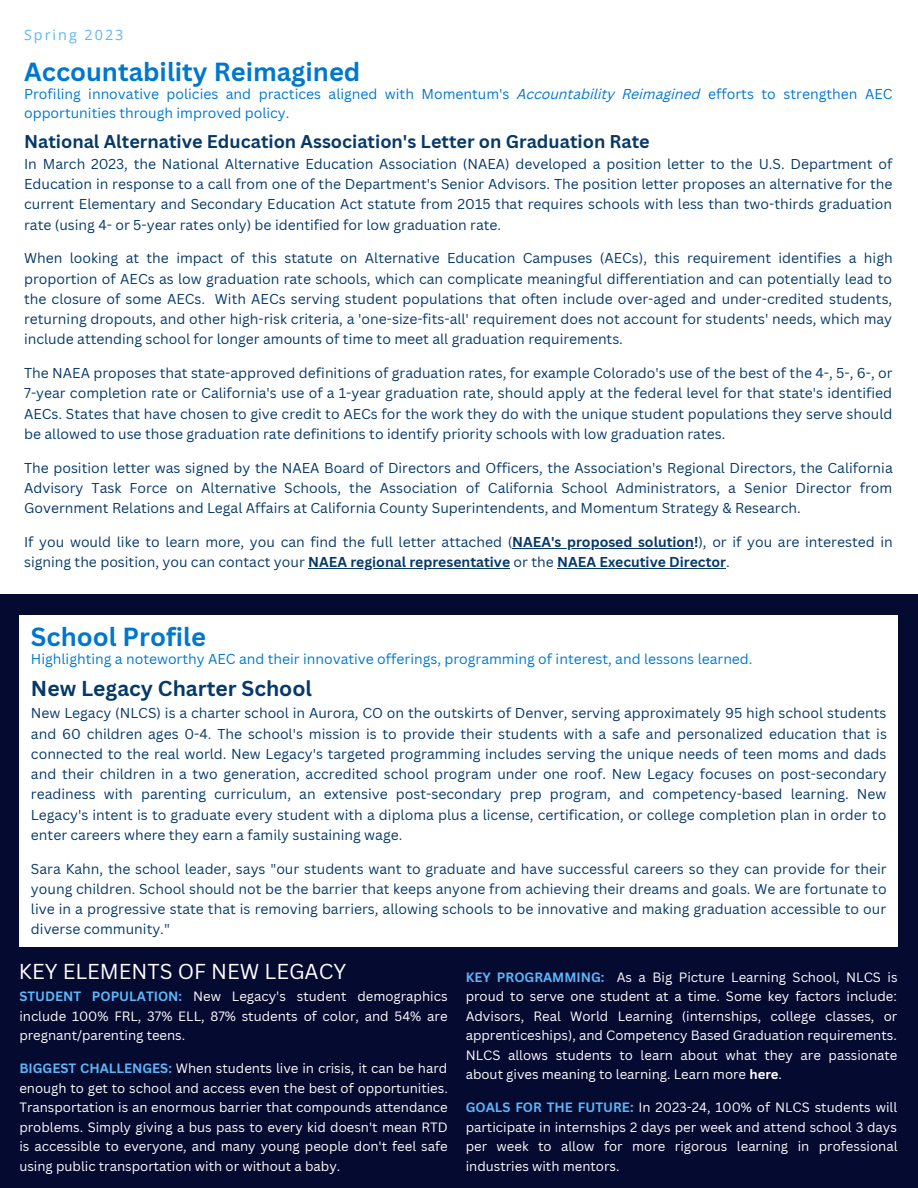
<style>
.page{position:relative;width:918px;height:1188px;background:#fff}
.page>*{position:absolute;margin:0;border:0;box-sizing:border-box;transform-origin:0 0}
.t1{font:700 25.5px "Canva Sans";color:#0077cf}
.t2{font:700 21px "Canva Sans";color:#06396a}
.t3{font:21px "Canva Sans";color:#fff}
.t4{font:700 18px "Canva Sans";color:#06396a}
.t5{font:14.4px "Open Sans";letter-spacing:.14em;color:#5cb6f9}
.t6{font:13.95px/20.2px "Canva Sans";color:#06396a;text-align:justify}
.t7{font:13.95px/19.2px "Canva Sans";color:#0077cf}
.t8{font:13.2px/19.5px "Canva Sans";color:#fff;text-align:justify}
.s1{font-style:italic}
.s2{font-weight:700}
.s3{font-weight:700;color:#5cb6f9}
</style>
<div class="page">
<div style="left:0;top:594px;width:918px;height:594px;background:#050a30"></div>
<hr style="left:512px;top:548px;width:182px;height:1px;background:#06396a">
<hr style="left:308px;top:568px;width:202px;height:1px;background:#06396a">
<hr style="left:557px;top:568px;width:169px;height:1px;background:#06396a">
<div style="left:19px;top:615px;width:879px;height:332px;background:#fff"></div>
<p class="t5" style="left:24px;top:25px;width:101px">Spring 2023</p>
<p class="t1" style="left:24px;top:54px;width:338px">Accountability Reimagined</p>
<p class="t7" style="left:24px;top:84px;width:870px">Profiling innovative policies and practices aligned with Momentum's <span class="s1">Accountability Reimagined</span> efforts to strengthen AEC opportunities through improved policy.</p>
<p class="t4" style="left:24px;top:129px;width:627px">National Alternative Education Association's Letter on Graduation Rate</p>
<p class="t6" style="left:24px;top:153px;width:870px">In March 2023, the National Alternative Education Association (NAEA) developed a position letter to the U.S. Department of Education in response to a call from one of the Department's Senior Advisors. The position letter proposes an alternative for the current Elementary and Secondary Education Act statute from 2015 that requires schools with less than two-thirds graduation rate (using 4- or 5-year rates only) be identified for low graduation rate.</p>
<p class="t6" style="left:24px;top:248px;width:870px">When looking at the impact of this statute on Alternative Education Campuses (AECs), this requirement identifies a high proportion of AECs as low graduation rate schools, which can complicate meaningful differentiation and can potentially lead to the closure of some AECs. With AECs serving student populations that often include over-aged and under-credited students, returning dropouts, and other high-risk criteria, a 'one-size-fits-all' requirement does not account for students' needs, which may include attending school for longer amounts of time to meet all graduation requirements.</p>
<p class="t6" style="left:24px;top:363px;width:870px">The NAEA proposes that state-approved definitions of graduation rates, for example Colorado's use of the best of the 4-, 5-, 6-, or 7-year completion rate or California's use of a 1-year graduation rate, should apply at the federal level for that state's identified AECs. States that have chosen to give credit to AECs for the work they do with the unique student populations they serve should be allowed to use those graduation rate definitions to identify priority schools with low graduation rates.</p>
<p class="t6" style="left:24px;top:457px;width:870px">The position letter was signed by the NAEA Board of Directors and Officers, the Association's Regional Directors, the California Advisory Task Force on Alternative Schools, the Association of California School Administrators, a Senior Director from Government Relations and Legal Affairs at California County Superintendents, and Momentum Strategy &amp; Research.</p>
<p class="t6" style="left:24px;top:531px;width:870px">If you would like to learn more, you can find the full letter attached (<span class="s2">NAEA's proposed solution!</span>), or if you are interested in signing the position, you can contact your <span class="s2">NAEA regional representative</span> or the <span class="s2">NAEA Executive Director</span>.</p>
<p class="t1" style="left:31px;top:619px;width:177px">School Profile</p>
<p class="t7" style="left:31px;top:649px;width:723px">Highlighting a noteworthy AEC and their innovative offerings, programming of interest, and lessons learned.</p>
<p class="t2" style="left:31px;top:673px;width:283px">New Legacy Charter School</p>
<p class="t6" style="left:31px;top:703px;width:857px">New Legacy (NLCS) is a charter school in Aurora, CO on the outskirts of Denver, serving approximately 95 high school students and 60 children ages 0-4. The school's mission is to provide their students with a safe and personalized education that is connected to the real world. New Legacy's targeted programming includes serving the unique needs of teen moms and dads and their children in a two generation, accredited school program under one roof. New Legacy focuses on post-secondary readiness with parenting curriculum, an extensive post-secondary prep program, and competency-based learning. New Legacy's intent is to graduate every student with a diploma plus a license, certification, or college completion plan in order to enter careers where they earn a family sustaining wage.</p>
<p class="t6" style="left:31px;top:858px;width:857px">Sara Kahn, the school leader, says "our students want to graduate and have successful careers so they can provide for their young children. School should not be the barrier that keeps anyone from achieving their dreams and goals. We are fortunate to live in a progressive state that is removing barriers, allowing schools to be innovative and making graduation accessible to our diverse community."</p>
<p class="t3" style="left:19px;top:956px;width:329px">KEY ELEMENTS OF NEW LEGACY</p>
<p class="t8" style="left:19px;top:986px;width:430px"><span class="s3">STUDENT POPULATION:</span> New Legacy's student demographics include 100% FRL, 37% ELL, 87% students of color, and 54% are pregnant/parenting teens.</p>
<p class="t8" style="left:19px;top:1058px;width:430px"><span class="s3">BIGGEST CHALLENGES:</span> When students live in crisis, it can be hard enough to get to school and access even the best of opportunities.<br>Transportation is an enormous barrier that compounds attendance problems. Simply giving a bus pass to every kid doesn't mean RTD is accessible to everyone, and many young people don't feel safe using public transportation with or without a baby.</p>
<p class="t8" style="left:466px;top:967px;width:433px"><span class="s3">KEY PROGRAMMING:</span> As a Big Picture Learning School, NLCS is proud to serve one student at a time. Some key factors include:<br>Advisors, Real World Learning (internships, college classes, or apprenticeships), and Competency Based Graduation requirements.<br>NLCS allows students to learn about what they are passionate about gives meaning to learning. Learn more <span class="s2">here</span>.</p>
<p class="t8" style="left:466px;top:1097px;width:433px"><span class="s3">GOALS FOR THE FUTURE:</span> In 2023-24, 100% of NLCS students will participate in internships 2 days per week and attend school 3 days per week to allow for more rigorous learning in professional industries with mentors.</p>
</div>
